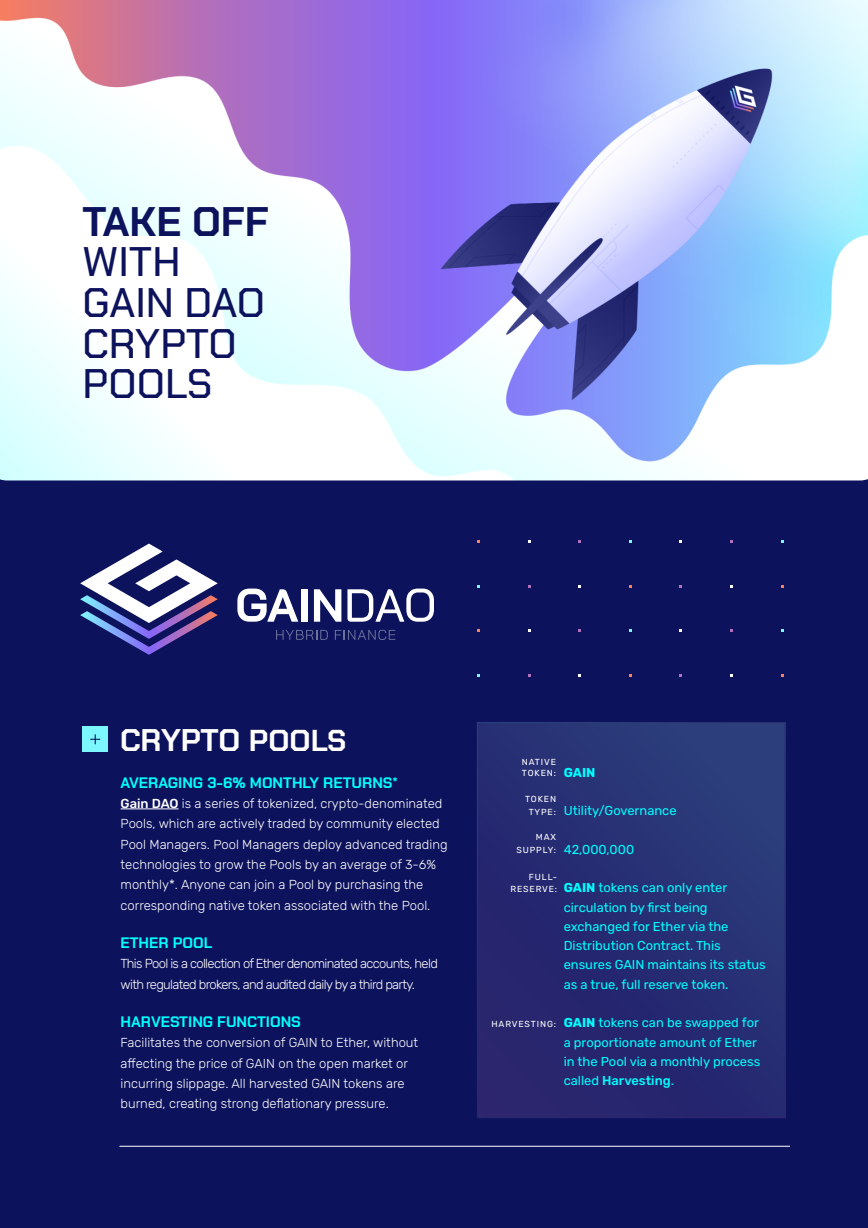
<style>
.page{position:relative;width:868px;height:1228px;background:#0d125c}
.page>*{position:absolute;margin:0;border:0;box-sizing:border-box;transform-origin:0 0}
.t1{font:500 41.3px "Chakra Petch";color:#0d125c}
.t2{font:700 41.3px "Chakra Petch";color:#0d125c}
.t3{font:700 31.29px "Chakra Petch";letter-spacing:-.015em;color:#fff}
.t4{font:700 15.15px "Chakra Petch";color:#0ff}
.t5{font:300 13.02px/20.3px "Rubik";color:#fff}
.t6{font:300 13.02px/20.3px "Rubik";letter-spacing:-.05em;color:#fff}
.t7{font:12.88px/19.2px "Rubik";color:#0ff}
.t8{font:700 12.88px "Rubik";color:#0ff}
.t9{font:8.75px "Rubik";letter-spacing:.1em;color:#fff}
.s1{font-size:30.24px}
.s2{font-weight:500}
.s3{font-weight:700}
</style>
<div class="page">
<div style="left:477px;top:722px;width:308px;height:396px;background:linear-gradient(to right,#26266e,#293678)"></div>
<hr style="left:121px;top:808px;width:58px;height:1px;background:#fff">
<div style="left:83px;top:726px;width:25px;height:26px;background:#7df7ff"></div>
<svg style="left:90px;top:734px;width:10px;height:10px"></svg>
<hr style="left:119px;top:1146px;width:671px;height:1px;background:#fff">
<img style="left:0;top:0;width:868px;height:480px">
<svg style="left:80px;top:543px;width:138px;height:112px"></svg>
<svg style="left:237px;top:588px;width:61px;height:34px"></svg>
<div style="left:302px;top:589px;width:6px;height:33px;background:#fff"></div>
<svg style="left:314px;top:589px;width:27px;height:33px"></svg>
<svg style="left:347px;top:588px;width:87px;height:34px"></svg>
<svg style="left:276px;top:630px;width:52px;height:10px"></svg>
<svg style="left:335px;top:630px;width:60px;height:10px"></svg>
<p class="t2" style="left:83px;top:197px;width:188px">TAKE OFF</p>
<p class="t1" style="left:83px;top:238px;width:100px">WITH</p>
<p class="t1" style="left:83px;top:279px;width:184px">GAIN DAO</p>
<p class="t1" style="left:83px;top:319px;width:156px">CRYPTO</p>
<p class="t1" style="left:83px;top:360px;width:132px">POOLS</p>
<p class="t3" style="left:120px;top:722px;width:228px">CRYPTO <span class="s1">POOLS</span></p>
<p class="t4" style="left:121px;top:774px;width:279px">AVERAGING 3-6% MONTHLY RETURNS*</p>
<p class="t5" style="left:121px;top:794px;width:329px"><span class="s2">Gain DAO</span> is a series of tokenized, crypto-denominated Pools, which are actively traded by community elected Pool Managers. Pool Managers deploy advanced trading technologies to grow the Pools by an average of 3-6% monthly*. Anyone can join a Pool by purchasing the corresponding native token associated with the Pool.</p>
<p class="t4" style="left:121px;top:934px;width:93px">ETHER POOL</p>
<p class="t6" style="left:121px;top:954px;width:319px">This Pool is a collection of Ether denominated accounts, held with regulated brokers, and audited daily by a third party.</p>
<p class="t4" style="left:121px;top:1013px;width:182px">HARVESTING FUNCTIONS</p>
<p class="t5" style="left:121px;top:1033px;width:299px">Facilitates the conversion of GAIN to Ether, without affecting the price of GAIN on the open market or incurring slippage. All harvested GAIN tokens are burned, creating strong deflationary pressure.</p>
<p class="t9" style="left:522px;top:757px;width:36px">NATIVE</p>
<p class="t9" style="left:522px;top:768px;width:36px">TOKEN:</p>
<p class="t9" style="left:525px;top:794px;width:33px">TOKEN</p>
<p class="t9" style="left:529px;top:807px;width:29px">TYPE:</p>
<p class="t9" style="left:536px;top:832px;width:22px">MAX</p>
<p class="t9" style="left:516px;top:845px;width:41px">SUPPLY:</p>
<p class="t8" style="left:564px;top:765px;width:33px">GAIN</p>
<p class="t7" style="left:564px;top:802px;width:114px">Utility/Governance</p>
<p class="t7" style="left:564px;top:840px;width:72px">42,000,000</p>
<p class="t7" style="left:564px;top:879px;width:204px"><span class="s3">GAIN</span> tokens can only enter circulation by first being exchanged for Ether via the<br>Distribution Contract. This ensures GAIN maintains its status as a true, full reserve token.</p>
<p class="t7" style="left:564px;top:1013px;width:198px"><span class="s3">GAIN</span> tokens can be swapped for a proportionate amount of Ether in the Pool via a monthly process called <span class="s2">Harvesting</span>.</p>
<p class="t9" style="left:529px;top:872px;width:30px">FULL-</p>
<p class="t9" style="left:510px;top:884px;width:48px">RESERVE:</p>
<p class="t9" style="left:492px;top:1019px;width:66px">HARVESTING:</p>
</div>
